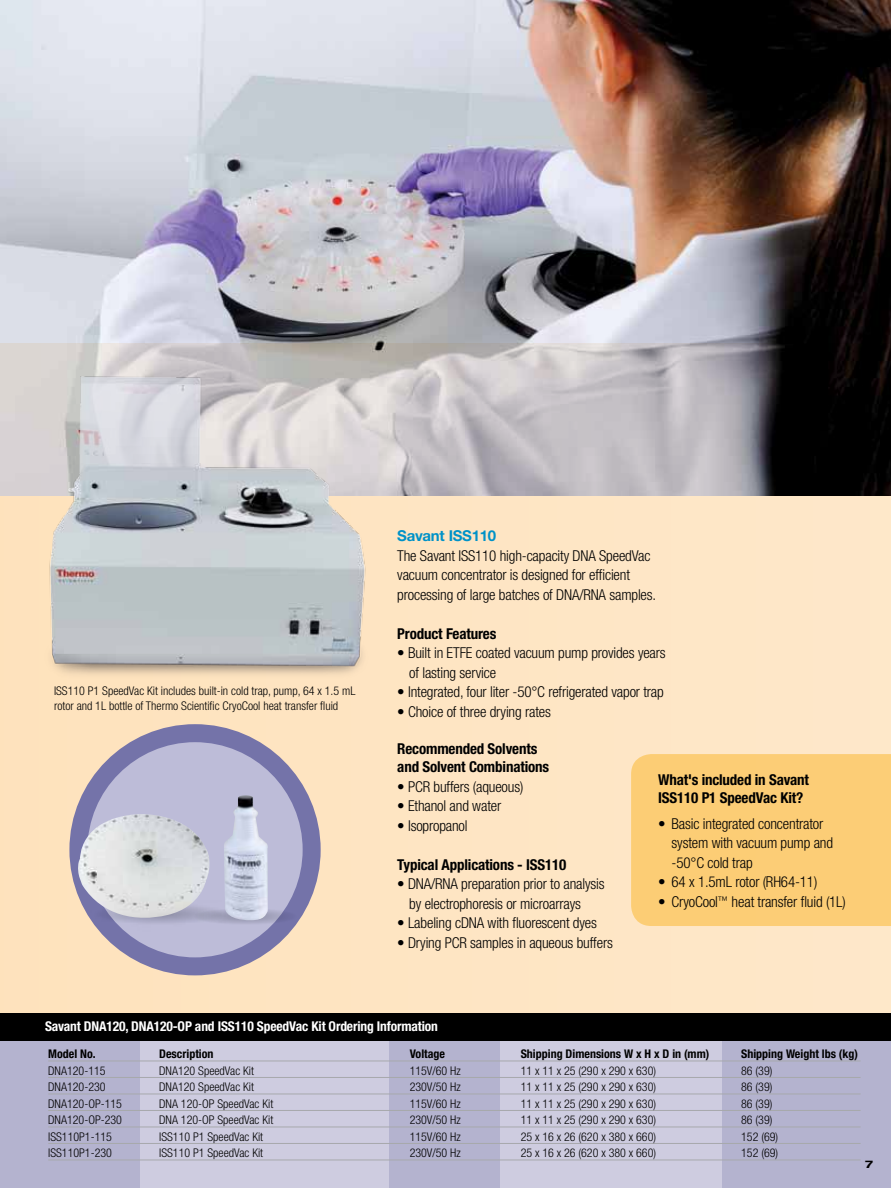
<style>
.page{position:relative;width:891px;height:1188px;background:#fff}
.page>*{position:absolute;margin:0;border:0;box-sizing:border-box;transform-origin:0 0}
.t1{font:300 condensed 15px/19.5px "Helvetica Neue";letter-spacing:-.01em;color:#000}
.t2{font:700 condensed 15px/18px "Helvetica Neue";letter-spacing:-.01em;color:#000}
.t3{font:700 15px "Helvetica Neue";letter-spacing:-.02em;color:#0092c8}
.t4{font:700 condensed 13.5px "Helvetica Neue";letter-spacing:-.01em;color:#fff}
.t5{font:300 condensed 12px/15px "Helvetica Neue";color:#000}
.t6{font:700 condensed 12px "Helvetica Neue";color:#000}
.t7{font:700 expanded 10.5px "Helvetica Neue";color:#000}
</style>
<div class="page">
<div style="left:0;top:344px;width:891px;height:844px;background:#fee5c4"></div>
<img style="left:0;top:0;width:891px;height:344px">
<svg style="left:0;top:344px;width:891px;height:151px;background:#999699"></svg>
<div style="left:631px;top:754px;width:260px;height:172px;background:#fccd76"></div>
<div style="left:0;top:1032px;width:891px;height:156px;background:#b4b3cf"></div>
<div style="left:500px;top:1036px;width:222px;height:152px;background:#cecce0"></div>
<div style="left:140px;top:1036px;width:248px;height:152px;background:#cecce0"></div>
<hr style="left:48px;top:1061px;width:813px;height:1px;background:#a7a9ac">
<hr style="left:48px;top:1077px;width:813px;height:1px;background:#a7a9ac">
<hr style="left:48px;top:1094px;width:813px;height:1px;background:#a7a9ac">
<hr style="left:48px;top:1110px;width:813px;height:1px;background:#a7a9ac">
<hr style="left:48px;top:1127px;width:813px;height:1px;background:#a7a9ac">
<hr style="left:48px;top:1143px;width:813px;height:1px;background:#a7a9ac">
<hr style="left:48px;top:1160px;width:813px;height:1px;background:#a7a9ac">
<div style="left:0;top:1013px;width:891px;height:27px;background:#000"></div>
<svg style="left:78px;top:733px;width:234px;height:233px;background:#b1b0d0"></svg>
<div style="left:69px;top:724px;width:252px;height:251px;border:18px solid #7473a9;border-radius:50%"></div>
<img style="left:226px;top:906px;width:72px;height:25px">
<img style="left:224px;top:795px;width:45px;height:125px">
<img style="left:92px;top:901px;width:134px;height:31px">
<img style="left:76px;top:814px;width:137px;height:108px">
<img style="left:40px;top:361px;width:332px;height:315px">
<p class="t5" style="left:54px;top:683px;width:303px">ISS110 P1 SpeedVac Kit includes built-in cold trap, pump, 64 x 1.5 mL rotor and 1L bottle of Thermo Scientific CryoCool heat transfer fluid</p>
<p class="t3" style="left:397px;top:526px;width:100px">Savant ISS110</p>
<p class="t1" style="left:397px;top:545px;width:260px">The Savant ISS110 high-capacity DNA SpeedVac vacuum concentrator is designed for efficient processing of large batches of DNA/RNA samples.</p>
<p class="t2" style="left:397px;top:624px;width:101px">Product Features</p>
<p class="t1" style="left:409px;top:643px;width:258px;text-indent:-12px">• Built in ETFE coated vacuum pump provides years of lasting service</p>
<p class="t1" style="left:397px;top:682px;width:268px">• Integrated, four liter -50°C refrigerated vapor trap</p>
<p class="t1" style="left:397px;top:701px;width:155px">• Choice of three drying rates</p>
<p class="t2" style="left:397px;top:740px;width:153px">Recommended Solvents and Solvent Combinations</p>
<p class="t1" style="left:397px;top:776px;width:128px">• PCR buffers (aqueous)</p>
<p class="t1" style="left:397px;top:796px;width:105px">• Ethanol and water</p>
<p class="t1" style="left:397px;top:815px;width:72px">• Isopropanol</p>
<p class="t2" style="left:397px;top:855px;width:171px">Typical Applications - ISS110</p>
<p class="t1" style="left:409px;top:874px;width:197px;text-indent:-12px">• DNA/RNA preparation prior to analysis by electrophoresis or microarrays</p>
<p class="t1" style="left:397px;top:913px;width:201px">• Labeling cDNA with fluorescent dyes</p>
<p class="t1" style="left:397px;top:932px;width:217px">• Drying PCR samples in aqueous buffers</p>
<p class="t2" style="left:658px;top:770px;width:152px">What's included in Savant<br>ISS110 P1 SpeedVac Kit?</p>
<p class="t1" style="left:672px;top:814px;width:163px;text-indent:-14px">• Basic integrated concentrator system with vacuum pump and -50°C cold trap</p>
<p class="t1" style="left:658px;top:872px;width:161px">• 64 x 1.5mL rotor (RH64-11)</p>
<p class="t1" style="left:658px;top:892px;width:189px">• CryoCool<sup>™</sup> heat transfer fluid (1L)</p>
<p class="t4" style="left:45px;top:1019px;width:394px">Savant DNA120, DNA120-OP and ISS110 SpeedVac Kit Ordering Information</p>
<p class="t6" style="left:48px;top:1047px;width:49px">Model No.</p>
<p class="t6" style="left:159px;top:1047px;width:56px">Description</p>
<p class="t6" style="left:410px;top:1047px;width:37px">Voltage</p>
<p class="t6" style="left:521px;top:1047px;width:190px">Shipping Dimensions W x H x D in (mm)</p>
<p class="t6" style="left:741px;top:1047px;width:118px">Shipping Weight lbs (kg)</p>
<p class="t5" style="left:48px;top:1063px;width:59px">DNA120-115</p>
<p class="t5" style="left:159px;top:1063px;width:96px">DNA120 SpeedVac Kit</p>
<p class="t5" style="left:410px;top:1063px;width:53px">115V/60 Hz</p>
<p class="t5" style="left:521px;top:1063px;width:137px">11 x 11 x 25 (290 x 290 x 630)</p>
<p class="t5" style="left:741px;top:1063px;width:33px">86 (39)</p>
<p class="t5" style="left:48px;top:1080px;width:59px">DNA120-230</p>
<p class="t5" style="left:159px;top:1080px;width:96px">DNA120 SpeedVac Kit</p>
<p class="t5" style="left:410px;top:1080px;width:53px">230V/50 Hz</p>
<p class="t5" style="left:521px;top:1080px;width:137px">11 x 11 x 25 (290 x 290 x 630)</p>
<p class="t5" style="left:741px;top:1080px;width:33px">86 (39)</p>
<p class="t5" style="left:48px;top:1096px;width:75px">DNA120-OP-115</p>
<p class="t5" style="left:159px;top:1096px;width:116px">DNA 120-OP SpeedVac Kit</p>
<p class="t5" style="left:410px;top:1096px;width:53px">115V/60 Hz</p>
<p class="t5" style="left:521px;top:1096px;width:137px">11 x 11 x 25 (290 x 290 x 630)</p>
<p class="t5" style="left:741px;top:1096px;width:33px">86 (39)</p>
<p class="t5" style="left:48px;top:1113px;width:75px">DNA120-OP-230</p>
<p class="t5" style="left:159px;top:1113px;width:116px">DNA 120-OP SpeedVac Kit</p>
<p class="t5" style="left:410px;top:1113px;width:53px">230V/50 Hz</p>
<p class="t5" style="left:521px;top:1113px;width:137px">11 x 11 x 25 (290 x 290 x 630)</p>
<p class="t5" style="left:741px;top:1113px;width:33px">86 (39)</p>
<p class="t5" style="left:48px;top:1129px;width:65px">ISS110P1-115</p>
<p class="t5" style="left:159px;top:1129px;width:105px">ISS110 P1 SpeedVac Kit</p>
<p class="t5" style="left:410px;top:1129px;width:53px">115V/60 Hz</p>
<p class="t5" style="left:521px;top:1129px;width:137px">25 x 16 x 26 (620 x 380 x 660)</p>
<p class="t5" style="left:741px;top:1129px;width:39px">152 (69)</p>
<p class="t5" style="left:48px;top:1146px;width:65px">ISS110P1-230</p>
<p class="t5" style="left:159px;top:1146px;width:105px">ISS110 P1 SpeedVac Kit</p>
<p class="t5" style="left:410px;top:1146px;width:53px">230V/50 Hz</p>
<p class="t5" style="left:521px;top:1146px;width:137px">25 x 16 x 26 (620 x 380 x 660)</p>
<p class="t5" style="left:741px;top:1146px;width:39px">152 (69)</p>
<p class="t7" style="left:865px;top:1157px;width:9px">7</p>
</div>
